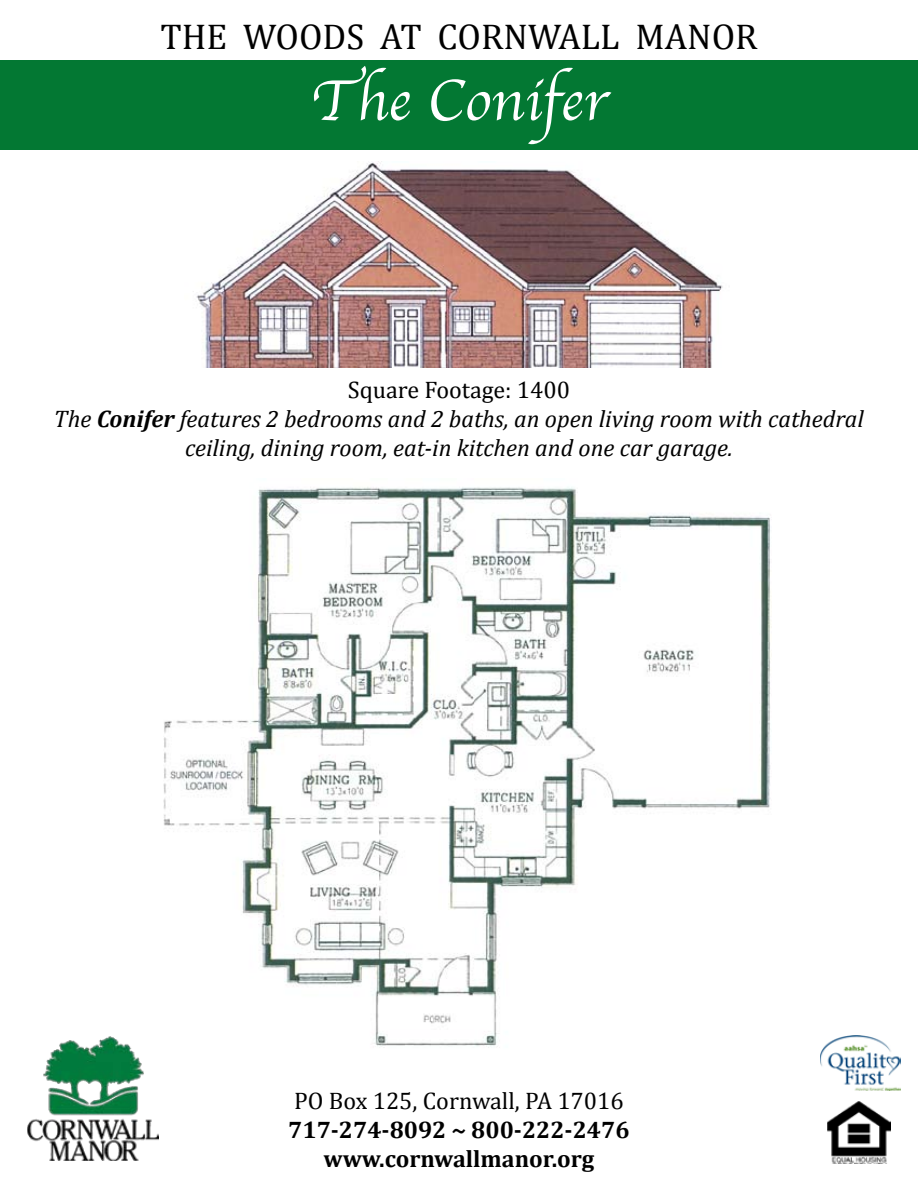
<style>
.page{position:relative;width:918px;height:1188px;background:#fff}
.page>*{position:absolute;margin:0;border:0;box-sizing:border-box;transform-origin:0 0}
.t1{font:60px "Apple Chancery";color:#fff}
.t2{font:36px "Cambria";color:#000}
.t3{font:italic 24px/28.8px "Cambria";color:#000;text-align:center}
.t4{font:700 24px/28.8px "Cambria";color:#000;text-align:center}
.t5{font:24px "Cambria";color:#000}
.s1{font-style:normal}
.s2{font-weight:700}
</style>
<div class="page">
<div style="left:0;top:61px;width:918px;height:89px;background:#037833"></div>
<img style="left:820px;top:1036px;width:80px;height:55px">
<img style="left:827px;top:1101px;width:64px;height:63px">
<img style="left:163px;top:487px;width:609px;height:561px">
<div style="left:590px;top:858px;width:211px;height:194px;background:#fff"></div>
<img style="left:193px;top:161px;width:530px;height:207px">
<img style="left:27px;top:1037px;width:132px;height:123px">
<h2 class="t2" style="left:160px;top:16px;width:599px">THE WOODS AT CORNWALL MANOR</h2>
<h1 class="t1" style="left:310px;top:54px;width:299px">The Conifer</h1>
<p class="t3" style="left:54px;top:375px;width:812px"><span class="s1">Square Footage: 1400<br></span>The <span class="s2">Conifer</span> features 2 bedrooms and 2 baths, an open living room with cathedral ceiling, dining room, eat-in kitchen and one car garage.</p>
<p class="t5" style="left:294px;top:1087px;width:331px">PO Box 125, Cornwall, PA 17016</p>
<p class="t4" style="left:288px;top:1115px;width:343px">717-274-8092 ~ 800-222-2476 www.cornwallmanor.org</p>
</div>
